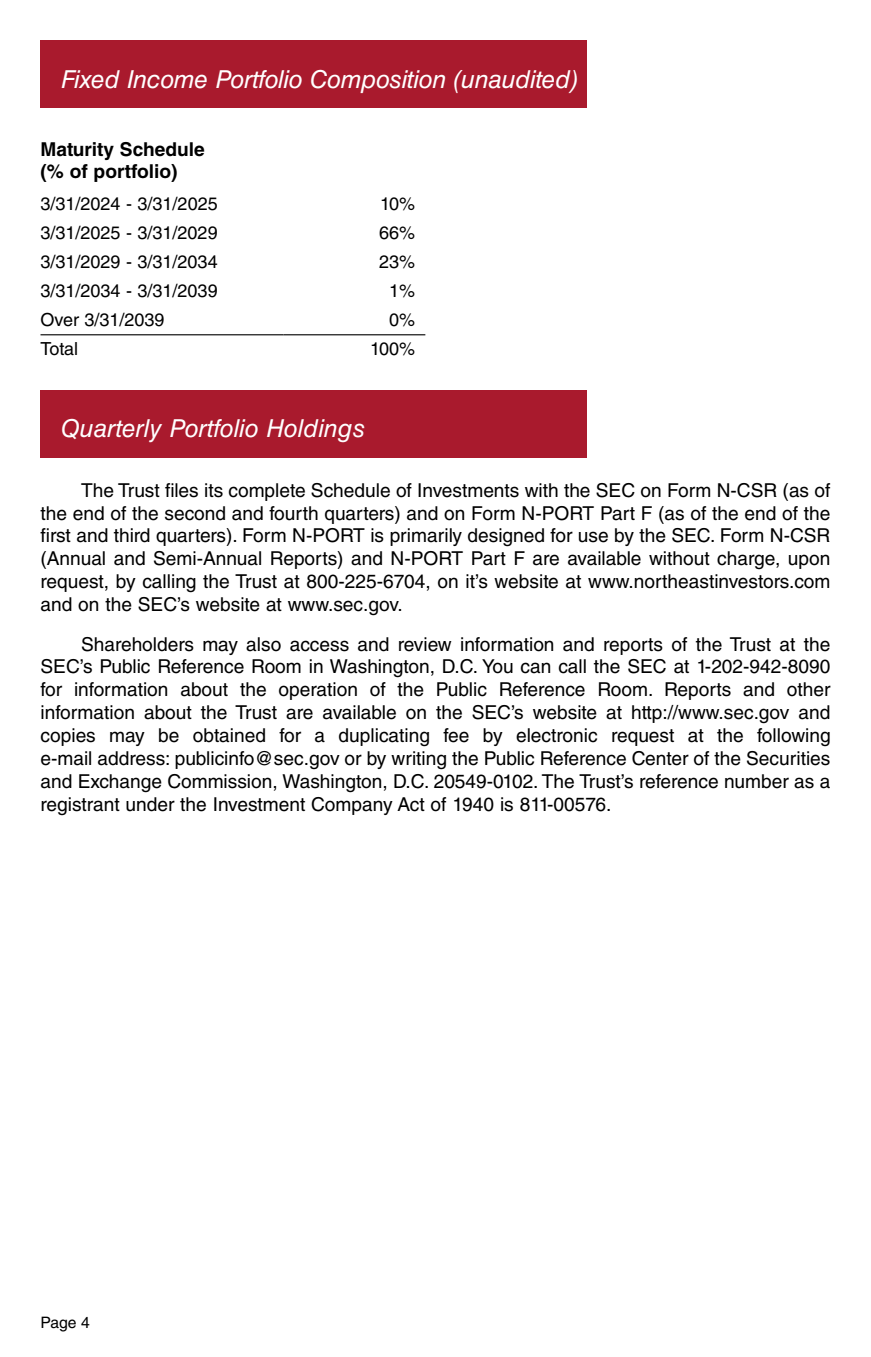
<style>
.page{position:relative;width:871px;height:1357px;background:#fff}
.page>*{position:absolute;margin:0;border:0;box-sizing:border-box;transform-origin:0 0}
.t1{font:italic 24.75px "Helvetica LT Std";letter-spacing:-.01em;color:#fff}
.t2{font:19.12px/22.9px "Helvetica LT Std";color:#000;text-align:justify}
.t3{font:700 19.12px/22.9px "Helvetica LT Std";color:#000}
.t4{font:18px "Helvetica LT Std";color:#000}
.t5{font:15.75px "Helvetica LT Std";color:#000}
</style>
<div class="page">
<hr style="left:40px;top:334px;width:244px;height:1px;background:#000">
<hr style="left:284px;top:334px;width:141px;height:1px;background:#000">
<div style="left:40px;top:390px;width:547px;height:67px;background:#a91a2d"></div>
<div style="left:40px;top:40px;width:547px;height:68px;background:#a91a2d"></div>
<p class="t1" style="left:61px;top:65px;width:519px">Fixed Income Portfolio Composition (unaudited)</p>
<p class="t3" style="left:40px;top:137px;width:166px">Maturity Schedule (% of portfolio)</p>
<p class="t4" style="left:40px;top:193px;width:179px">3/31/2024 - 3/31/2025</p>
<p class="t4" style="left:380px;top:193px;width:37px">10%</p>
<p class="t4" style="left:40px;top:222px;width:179px">3/31/2025 - 3/31/2029</p>
<p class="t4" style="left:379px;top:222px;width:38px">66%</p>
<p class="t4" style="left:40px;top:251px;width:179px">3/31/2029 - 3/31/2034</p>
<p class="t4" style="left:379px;top:251px;width:38px">23%</p>
<p class="t4" style="left:40px;top:280px;width:179px">3/31/2034 - 3/31/2039</p>
<p class="t4" style="left:389px;top:280px;width:28px">1%</p>
<p class="t4" style="left:40px;top:309px;width:126px">Over 3/31/2039</p>
<p class="t4" style="left:389px;top:309px;width:28px">0%</p>
<p class="t4" style="left:40px;top:338px;width:39px">Total</p>
<p class="t4" style="left:370px;top:338px;width:47px">100%</p>
<p class="t1" style="left:61px;top:414px;width:306px">Quarterly Portfolio Holdings</p>
<p class="t2" style="left:40px;top:478px;width:791px;text-indent:41px">The Trust files its complete Schedule of Investments with the SEC on Form N-CSR (as of the end of the second and fourth quarters) and on Form N-PORT Part F (as of the end of the first and third quarters). Form N-PORT is primarily designed for use by the SEC. Form N-CSR (Annual and Semi-Annual Reports) and N-PORT Part F are available without charge, upon request, by calling the Trust at 800-225-6704, on it’s website at www. northeastinvestors. com and on the SEC’s website at www. sec. gov.</p>
<p class="t2" style="left:40px;top:632px;width:792px;text-indent:41px">Shareholders may also access and review information and reports of the Trust at the SEC’s Public Reference Room in Washington, D. C. You can call the SEC at 1-202-942-8090 for information about the operation of the Public Reference Room. Reports and other information about the Trust are available on the SEC’s website at http://www. sec. gov and copies may be obtained for a duplicating fee by electronic request at the following e-mail address: publicinfo@sec. gov or by writing the Public Reference Center of the Securities and Exchange Commission, Washington, D. C. 20549-0102. The Trust’s reference number as a registrant under the Investment Company Act of 1940 is 811-00576.</p>
<p class="t5" style="left:40px;top:1313px;width:51px">Page 4</p>
</div>
